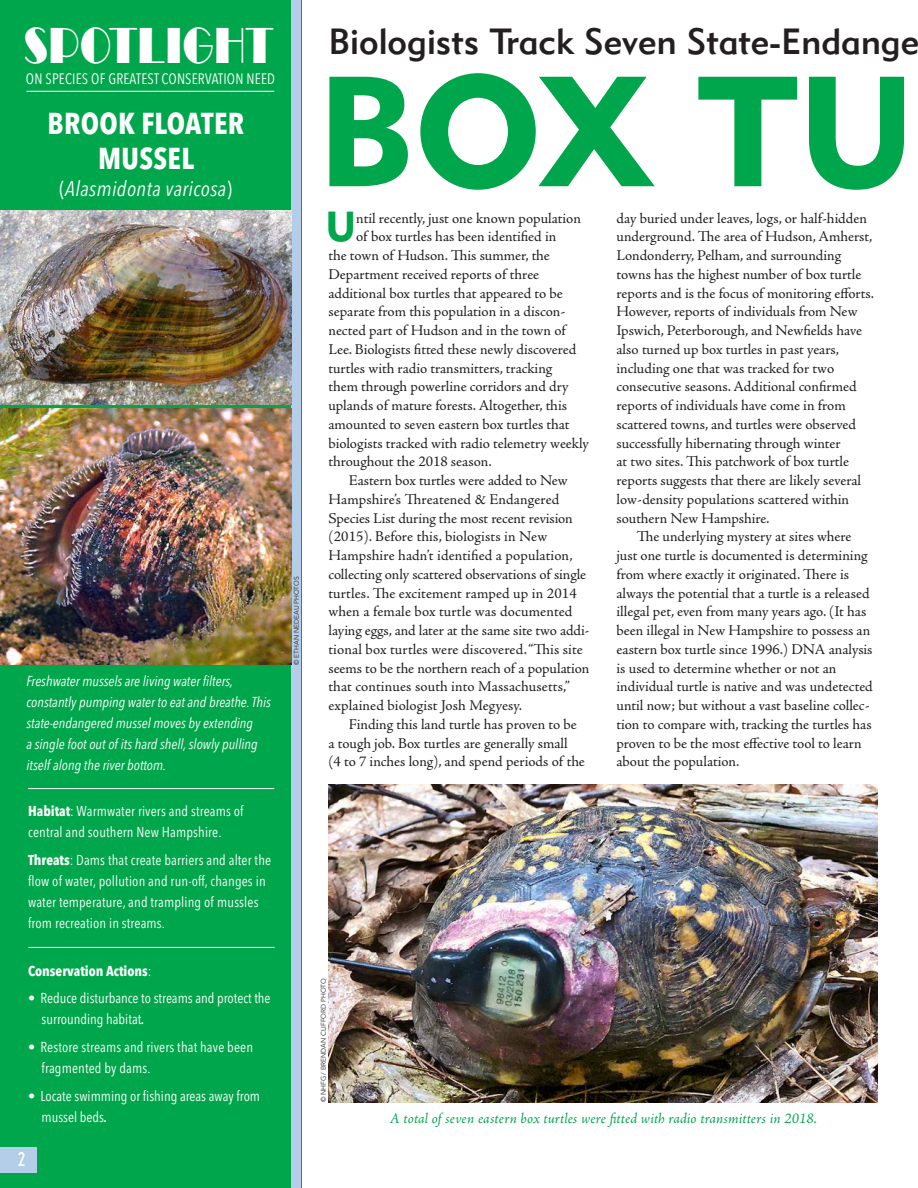
<style>
.page{position:relative;width:918px;height:1188px;background:#fff}
.page>*{position:absolute;margin:0;border:0;box-sizing:border-box;transform-origin:0 0}
.JUMBO_HEADER{font:154.65px "Geometric 415 BT Black A";color:#00a64b}
.Captions{font:52.2px "Broadway";letter-spacing:.01em;color:#fff;scale:.78 1}
._1st_Paragraph_for_H{font:41.55px "Geometric 415 BT Black A";color:#00a64b}
.Jumbo_Subhead{font:36px "Geometric 415 BT Medium A";color:#231f20}
.Fast_Facts_Header{font:700 condensed 30px "Avenir Next LT Pro";letter-spacing:.01em;color:#fff}
.Fast_Facts_Header-2{font:italic condensed 21px "Avenir Next LT Pro";letter-spacing:.02em;color:#fff}
.t1{font:18px "Sierra Madre";color:#fff}
.Body_Text{font:15px/18.8px "Adobe Jenson Pro";letter-spacing:-.005em;color:#231f20}
._1st_Paragraph_for_H-2{font:15px "Adobe Jenson Pro";letter-spacing:-.005em;color:#231f20}
.Captions-2{font:italic 15px "Adobe Jenson Pro";letter-spacing:.01em;color:#00a64b}
.Captions-3{font:condensed 15px "Avenir Next LT Pro";letter-spacing:.01em;color:#fff}
.Fast_Facts_Body_Text{font:condensed 14.25px/21px "Avenir Next LT Pro";letter-spacing:.01em;color:#fff}
.Fast_Facts_Body_Text-2{font:italic condensed 14.25px/21px "Avenir Next LT Pro";color:#fff}
.Fast_Facts_Body_Text-3{font:700 condensed 14.25px "Avenir Next LT Pro";color:#fff}
.Photo_Credit{font:6.75px "Avenir Next LT Pro";color:#231f20}
.s1{font-style:normal}
.s2{font-weight:700}
.s3{font-weight:400}
.s4{font-weight:600;font-style:italic}
</style>
<div class="page">
<div style="left:0;top:0;width:302px;height:1188px;background:#00a64b"></div>
<div style="left:292px;top:0;width:9px;height:1188px;background:#b4ceea"></div>
<div style="left:0;top:1147px;width:37px;height:26px;background:#b4ceea"></div>
<hr style="left:26px;top:91px;width:248px;height:1px;background:#fff">
<hr style="left:28px;top:788px;width:246px;height:1px;background:#fff">
<hr style="left:28px;top:947px;width:247px;height:1px;background:#fff">
<img style="left:328px;top:784px;width:550px;height:318px">
<img style="left:0;top:210px;width:292px;height:195px">
<img style="left:0;top:409px;width:292px;height:256px">
<p class="Captions" style="left:24px;top:16px;width:322px">SPOTLIGHT</p>
<p class="Captions-3" style="left:26px;top:70px;width:251px">ON SPECIES OF GREATEST CONSERVATION NEED</p>
<p class="Fast_Facts_Header" style="left:48px;top:105px;width:198px">BROOK FLOATER</p>
<p class="Fast_Facts_Header" style="left:98px;top:140px;width:97px">MUSSEL</p>
<p class="Fast_Facts_Header-2" style="left:60px;top:176px;width:174px"><span class="s1">(</span>Alasmidonta varicosa<span class="s1">)</span></p>
<p class="Fast_Facts_Body_Text-2" style="left:26px;top:671px;width:246px">Freshwater mussels are living water filters, constantly pumping water to eat and breathe. This state-endangered mussel moves by extending<br>a single foot out of its hard shell, slowly pulling itself along the river bottom.</p>
<p class="Fast_Facts_Body_Text" style="left:28px;top:800px;width:217px"><span class="s2">Habitat</span>: Warmwater rivers and streams of central and southern New Hampshire.</p>
<p class="Fast_Facts_Body_Text" style="left:28px;top:849px;width:245px"><span class="s2">Threats</span>: Dams that create barriers and alter the flow of water, pollution and run-off, changes in water temperature, and trampling of mussles from recreation in streams.</p>
<p class="Fast_Facts_Body_Text-3" style="left:28px;top:962px;width:125px">Conservation Actions<span class="s3">:</span></p>
<p class="Fast_Facts_Body_Text" style="left:42px;top:988px;width:231px;text-indent:-13px">• Reduce disturbance to streams and protect the surrounding habitat<span class="s4">.</span></p>
<p class="Fast_Facts_Body_Text" style="left:42px;top:1037px;width:213px;text-indent:-13px">• Restore streams and rivers that have been fragmented by dams.</p>
<p class="Fast_Facts_Body_Text" style="left:42px;top:1085px;width:220px;text-indent:-13px">• Locate swimming or fishing areas away from mussel beds<span class="s4">.</span></p>
<p class="t1" style="left:18px;top:1147px;width:9px">2</p>
<p class="Photo_Credit" style="left:293px;top:665px;width:90px;rotate:-90deg">© ETHAN NEDEAU PHOTOS</p>
<p class="Jumbo_Subhead" style="left:328px;top:19px;width:592px">Biologists Track Seven State-Endange</p>
<p class="JUMBO_HEADER" style="left:316px;top:37px;width:601px">BOX TU</p>
<p class="_1st_Paragraph_for_H" style="left:325px;top:201px;width:32px">U</p>
<p class="_1st_Paragraph_for_H-2" style="left:356px;top:209px;width:226px">ntil recently, just one known population</p>
<p class="_1st_Paragraph_for_H-2" style="left:356px;top:228px;width:202px">of box turtles has been identified in</p>
<p class="_1st_Paragraph_for_H-2" style="left:328px;top:247px;width:223px">the town of Hudson. This summer, the</p>
<p class="_1st_Paragraph_for_H-2" style="left:328px;top:266px;width:212px">Department received reports of three</p>
<p class="_1st_Paragraph_for_H-2" style="left:328px;top:284px;width:236px">additional box turtles that appeared to be</p>
<p class="_1st_Paragraph_for_H-2" style="left:328px;top:303px;width:238px">separate from this population in a discon-</p>
<p class="_1st_Paragraph_for_H-2" style="left:328px;top:322px;width:239px">nected part of Hudson and in the town of</p>
<p class="_1st_Paragraph_for_H-2" style="left:328px;top:341px;width:249px">Lee. Biologists fitted these newly discovered</p>
<p class="_1st_Paragraph_for_H-2" style="left:328px;top:359px;width:225px">turtles with radio transmitters, tracking</p>
<p class="_1st_Paragraph_for_H-2" style="left:328px;top:378px;width:242px">them through powerline corridors and dry</p>
<p class="_1st_Paragraph_for_H-2" style="left:328px;top:397px;width:240px">uplands of mature forests. Altogether, this</p>
<p class="_1st_Paragraph_for_H-2" style="left:328px;top:416px;width:243px">amounted to seven eastern box turtles that</p>
<p class="_1st_Paragraph_for_H-2" style="left:328px;top:434px;width:262px">biologists tracked with radio telemetry weekly</p>
<p class="_1st_Paragraph_for_H-2" style="left:328px;top:453px;width:165px">throughout the 2018 season.</p>
<p class="Body_Text" style="left:328px;top:471px;width:262px;text-indent:20px">Eastern box turtles were added to New Hampshire’s Threatened &amp; Endangered Species List during the most recent revision (2015). Before this, biologists in New Hampshire hadn’t identified a population, collecting only scattered observations of single turtles. The excitement ramped up in 2014 when a female box turtle was documented laying eggs, and later at the same site two addi&shy;tional box turtles were discovered. “This site seems to be the northern reach of a population that continues south into Massachusetts,” explained biologist Josh Megyesy.</p>
<p class="Body_Text" style="left:328px;top:715px;width:258px;text-indent:20px">Finding this land turtle has proven to be a tough job. Box turtles are generally small<br>(4 to 7 inches long), and spend periods of the</p>
<p class="Body_Text" style="left:616px;top:209px;width:259px">day buried under leaves, logs, or half-hidden underground. The area of Hudson, Amherst, Londonderry, Pelham, and surrounding towns has the highest number of box turtle reports and is the focus of monitoring efforts.<br>However, reports of individuals from New Ipswich, Peterborough, and Newfields have also turned up box turtles in past years, including one that was tracked for two consecutive seasons. Additional confirmed reports of individuals have come in from scattered towns, and turtles were observed successfully hibernating through winter<br>at two sites. This patchwork of box turtle reports suggests that there are likely several low-density populations scattered within southern New Hampshire.</p>
<p class="Body_Text" style="left:616px;top:528px;width:258px;text-indent:20px">The underlying mystery at sites where just one turtle is documented is determining from where exactly it originated. There is always the potential that a turtle is a released illegal pet, even from many years ago. (It has been illegal in New Hampshire to possess an eastern box turtle since 1996.) DNA analysis is used to determine whether or not an individual turtle is native and was undetected until now; but without a vast baseline collec&shy;tion to compare with, tracking the turtles has proven to be the most effective tool to learn about the population.</p>
<p class="Photo_Credit" style="left:320px;top:1102px;width:125px;rotate:-90deg">© NHFG / BRENDAN CLIFFORD PHOTO</p>
<p class="Captions-2" style="left:389px;top:1110px;width:429px">A total of seven eastern box turtles were fitted with radio transmitters in 2018.</p>
</div>
